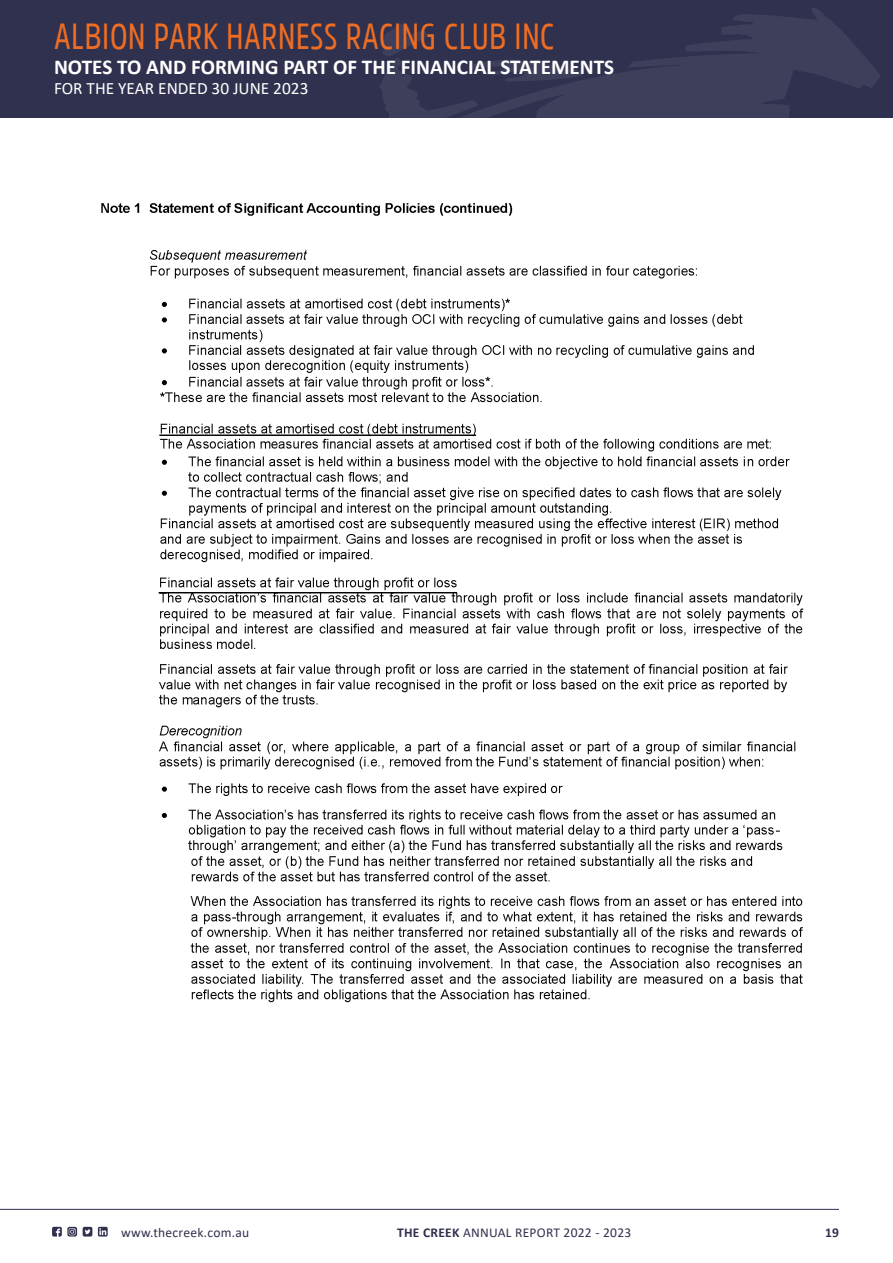
<style>
.page{position:relative;width:893px;height:1263px;background:#fff}
.page>*{position:absolute;margin:0;border:0;box-sizing:border-box;transform-origin:0 0}
.t1{font:36.3px "Amsi Pro Cond";letter-spacing:.02em;color:#ee6d22}
.t2{font:700 21.15px "Calibri";color:#fff}
.t3{font:17.4px "Calibri";color:#fff}
.t4{font:13.5px "Calibri";letter-spacing:.02em;color:#2f304e}
.t5{font:700 13.5px "Calibri";color:#2f304e}
.s1{font-weight:700}
</style>
<div class="page">
<div style="left:0;top:0;width:893px;height:117px;background:#30314f"></div>
<svg style="left:380px;top:8px;width:500px;height:109px"></svg>
<hr style="left:0;top:1209px;width:839px;height:1px;background:#2f304e">
<svg style="left:83px;top:1227px;width:9px;height:9px"></svg>
<svg style="left:52px;top:1227px;width:25px;height:9px"></svg>
<svg style="left:98px;top:1227px;width:10px;height:9px"></svg>
<img style="left:101px;top:203px;width:703px;height:800px">
<p class="t1" style="left:54px;top:11px;width:502px">ALBION PARK HARNESS RACING CLUB INC</p>
<p class="t2" style="left:54px;top:52px;width:562px">NOTES TO AND FORMING PART OF THE FINANCIAL STATEMENTS</p>
<p class="t3" style="left:54px;top:76px;width:256px">FOR THE YEAR ENDED 30 JUNE 2023</p>
<p class="t4" style="left:121px;top:1223px;width:130px">www.thecreek.com.au</p>
<p class="t4" style="left:397px;top:1223px;width:236px"><span class="s1">THE CREEK</span> ANNUAL REPORT 2022 - 2023</p>
<p class="t5" style="left:825px;top:1222px;width:15px">19</p>
</div>
